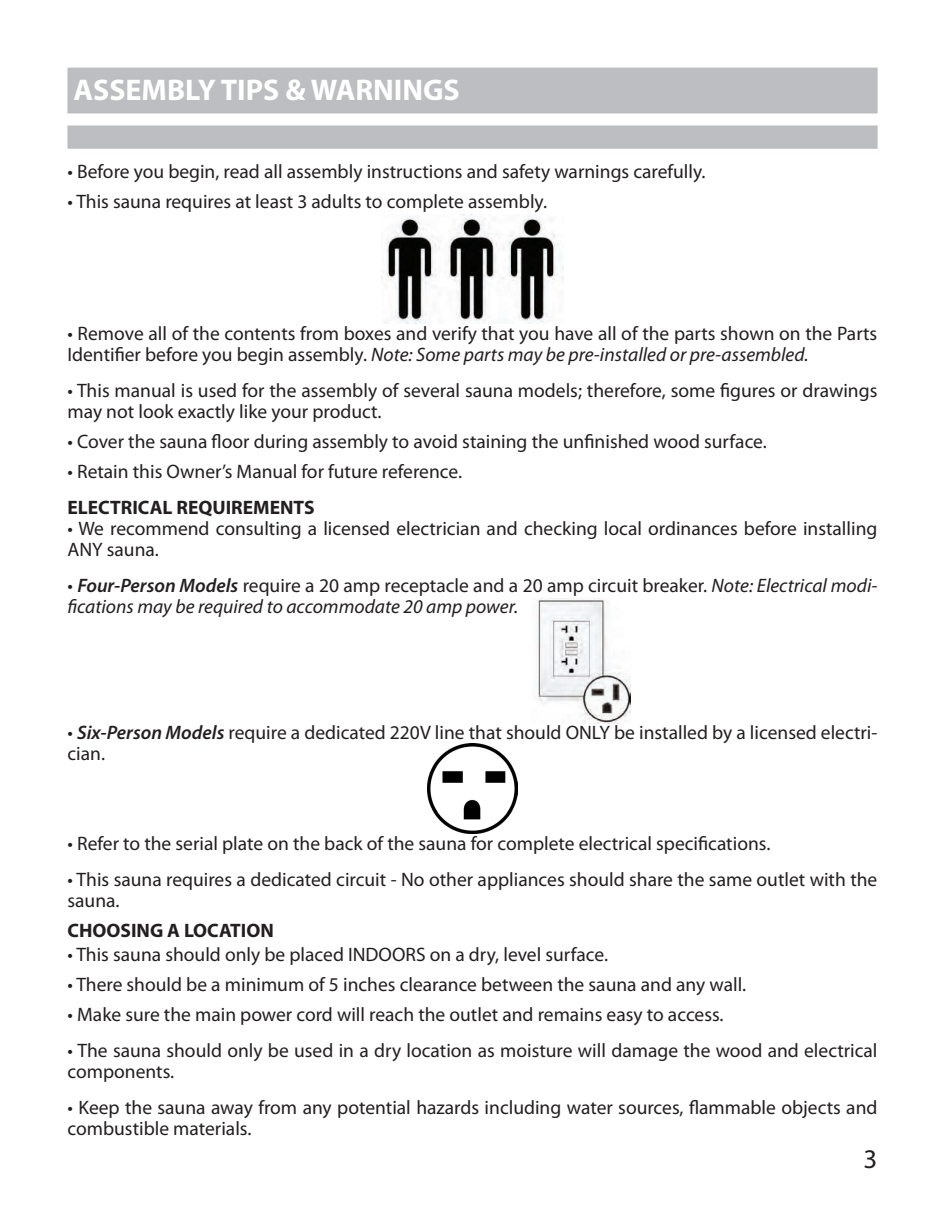
<style>
.page{position:relative;width:945px;height:1215px;background:#fff}
.page>*{position:absolute;margin:0;border:0;box-sizing:border-box;transform-origin:0 0}
.t1{font:700 30px "Myriad Pro";color:#fff}
.t2{font:27px "Myriad Pro";color:#231f20}
.t3{font:19.5px/21px "Myriad Pro";color:#231f20}
.t4{font:italic 19.5px/21px "Myriad Pro";color:#231f20}
.t5{font:700 19.5px "Myriad Pro";color:#231f20}
.s1{font-style:italic}
.s2{font-style:normal}
.s3{font-weight:600}
.s4{font-weight:600;font-style:italic}
</style>
<div class="page">
<img style="left:67px;top:67px;width:811px;height:677px">
<img style="left:382px;top:215px;width:181px;height:109px">
<img style="left:533px;top:599px;width:98px;height:125px">
<img style="left:427px;top:744px;width:91px;height:90px">
<p class="t1" style="left:74px;top:70px;width:388px">ASSEMBLY TIPS &amp; WARNINGS</p>
<p class="t3" style="left:68px;top:161px;width:640px">• Before you begin, read all assembly instructions and safety warnings carefully.</p>
<p class="t3" style="left:68px;top:191px;width:481px">• This sauna requires at least 3 adults to complete assembly.</p>
<p class="t3" style="left:68px;top:323px;width:811px">• Remove all of the contents from boxes and verify that you have all of the parts shown on the Parts<br>Identifier before you begin assembly. <span class="s1">Note: Some parts may be pre-installed or pre-assembled.</span></p>
<p class="t3" style="left:68px;top:380px;width:811px">• This manual is used for the assembly of several sauna models; therefore, some figures or drawings may not look exactly like your product.</p>
<p class="t3" style="left:68px;top:431px;width:701px">• Cover the sauna floor during assembly to avoid staining the unfinished wood surface.</p>
<p class="t3" style="left:68px;top:461px;width:396px">• Retain this Owner’s Manual for future reference.</p>
<p class="t5" style="left:68px;top:495px;width:249px">ELECTRICAL REQUIREMENTS</p>
<p class="t3" style="left:68px;top:518px;width:811px">• We recommend consulting a licensed electrician and checking local ordinances before installing<br>ANY sauna.</p>
<p class="t4" style="left:68px;top:575px;width:811px"><span class="s2">•</span> <span class="s3">Four-Person Models</span> <span class="s2">require a 20 amp receptacle and a 20 amp circuit breaker.</span> Note: Electrical modi&shy;fications may be required to accommodate 20 amp power.</p>
<p class="t3" style="left:68px;top:722px;width:812px">• <span class="s4">Six-Person Models</span> require a dedicated 220V line that should ONLY be installed by a licensed electri&shy;cian.</p>
<p class="t3" style="left:68px;top:833px;width:704px">• Refer to the serial plate on the back of the sauna for complete electrical specifications.</p>
<p class="t3" style="left:68px;top:869px;width:811px">• This sauna requires a dedicated circuit - No other appliances should share the same outlet with the sauna.</p>
<p class="t5" style="left:68px;top:918px;width:208px">CHOOSING A LOCATION</p>
<p class="t3" style="left:68px;top:944px;width:542px">• This sauna should only be placed INDOORS on a dry, level surface.</p>
<p class="t3" style="left:68px;top:974px;width:680px">• There should be a minimum of 5 inches clearance between the sauna and any wall.</p>
<p class="t3" style="left:68px;top:1004px;width:658px">• Make sure the main power cord will reach the outlet and remains easy to access.</p>
<p class="t3" style="left:68px;top:1040px;width:812px">• The sauna should only be used in a dry location as moisture will damage the wood and electrical components.</p>
<p class="t3" style="left:68px;top:1097px;width:812px">• Keep the sauna away from any potential hazards including water sources, flammable objects and combustible materials.</p>
<p class="t2" style="left:864px;top:1142px;width:15px">3</p>
</div>
